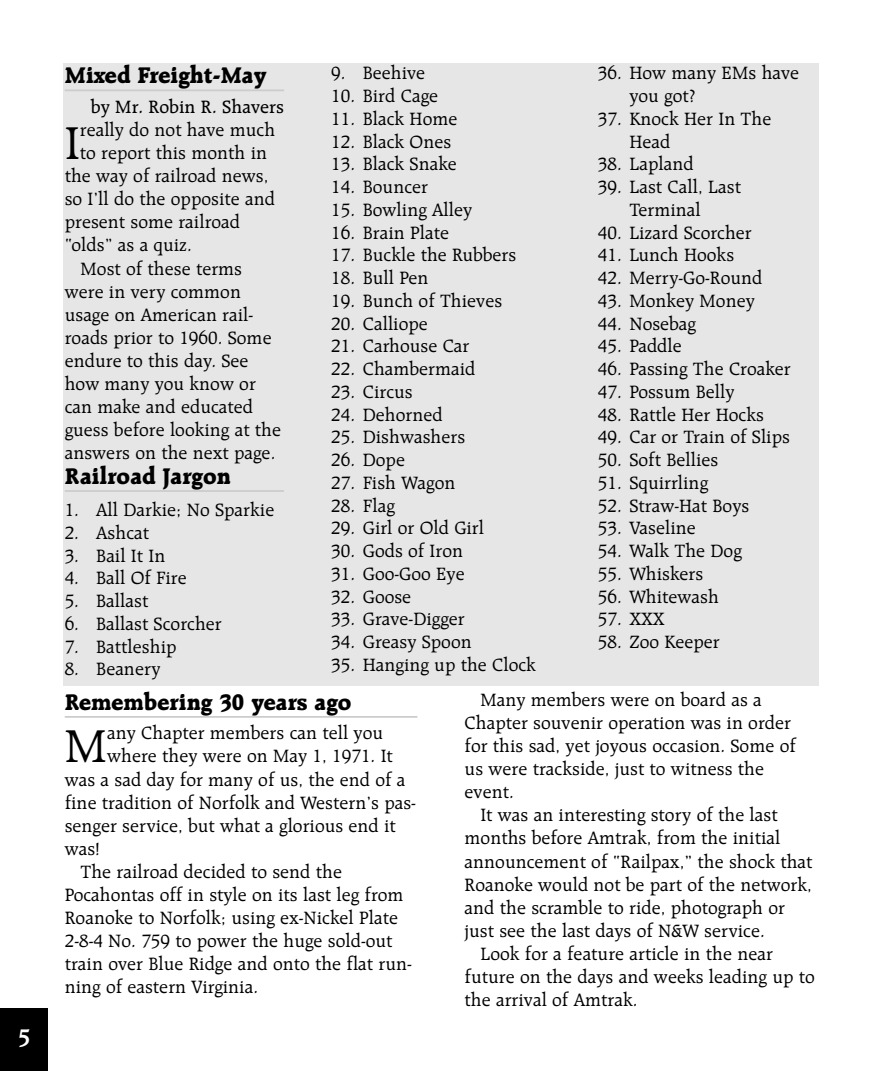
<style>
.page{position:relative;width:882px;height:1071px;background:#fff}
.page>*{position:absolute;margin:0;border:0;box-sizing:border-box;transform-origin:0 0}
.t1{font:49.7px "Raleigh BT";color:#000}
.t2{font:800 24.5px "Raleigh BT";color:#000}
.t3{font:700 24.5px "Raleigh BT";color:#fff}
.t4{font:19.25px/23.1px "Raleigh BT";color:#000}
.t5{font:500 19.25px "Raleigh BT";color:#000}
</style>
<div class="page">
<div style="left:0;top:1008px;width:47px;height:63px;background:#000"></div>
<div style="left:63px;top:63px;width:756px;height:622px;background:#e6e6e6"></div>
<hr style="left:65px;top:90px;width:219px;height:1px;background:#ccc">
<hr style="left:65px;top:490px;width:219px;height:2px;background:#ccc">
<hr style="left:65px;top:716px;width:352px;height:2px;background:#ccc">
<p class="t3" style="left:18px;top:1027px;width:14px">5</p>
<p class="t2" style="left:65px;top:65px;width:203px">Mixed Freight-May</p>
<p class="t5" style="left:91px;top:98px;width:195px">by Mr. Robin R. Shavers</p>
<h1 class="t1" style="left:65px;top:122px;width:17px">I</h1>
<p class="t4" style="left:80px;top:119px;width:197px">really do not have much</p>
<p class="t4" style="left:80px;top:142px;width:189px">to report this month in</p>
<p class="t4" style="left:65px;top:166px;width:205px">the way of railroad news,</p>
<p class="t4" style="left:65px;top:189px;width:212px">so I’ll do the opposite and</p>
<p class="t4" style="left:65px;top:212px;width:177px">present some railroad</p>
<p class="t4" style="left:65px;top:235px;width:129px">“olds” as a quiz.</p>
<p class="t4" style="left:80px;top:258px;width:163px">Most of these terms</p>
<p class="t4" style="left:65px;top:281px;width:178px">were in very common</p>
<p class="t4" style="left:65px;top:304px;width:190px">usage on American rail-</p>
<p class="t4" style="left:65px;top:327px;width:208px">roads prior to 1960. Some</p>
<p class="t4" style="left:65px;top:350px;width:185px">endure to this day. See</p>
<p class="t4" style="left:65px;top:373px;width:193px">how many you know or</p>
<p class="t4" style="left:65px;top:397px;width:190px">can make and educated</p>
<p class="t4" style="left:65px;top:420px;width:218px">guess before looking at the</p>
<p class="t4" style="left:65px;top:443px;width:212px">answers on the next page.</p>
<p class="t2" style="left:65px;top:465px;width:168px">Railroad Jargon</p>
<p class="t4" style="left:65px;top:499px;width:211px">1. All Darkie; No Sparkie</p>
<p class="t4" style="left:65px;top:522px;width:86px">2. Ashcat</p>
<p class="t4" style="left:65px;top:545px;width:102px">3. Bail It In</p>
<p class="t4" style="left:65px;top:568px;width:123px">4. Ball Of Fire</p>
<p class="t4" style="left:65px;top:590px;width:85px">5. Ballast</p>
<p class="t4" style="left:65px;top:613px;width:159px">6. Ballast Scorcher</p>
<p class="t4" style="left:65px;top:636px;width:113px">7. Battleship</p>
<p class="t4" style="left:65px;top:659px;width:97px">8. Beanery</p>
<p class="t4" style="left:331px;top:63px;width:95px">9. Beehive</p>
<p class="t4" style="left:331px;top:85px;width:108px">10. Bird Cage</p>
<p class="t4" style="left:331px;top:108px;width:128px">11. Black Home</p>
<p class="t4" style="left:331px;top:131px;width:121px">12. Black Ones</p>
<p class="t4" style="left:331px;top:154px;width:127px">13. Black Snake</p>
<p class="t4" style="left:331px;top:176px;width:98px">14. Bouncer</p>
<p class="t4" style="left:331px;top:199px;width:142px">15. Bowling Alley</p>
<p class="t4" style="left:331px;top:222px;width:119px">16. Brain Plate</p>
<p class="t4" style="left:331px;top:245px;width:186px">17. Buckle the Rubbers</p>
<p class="t4" style="left:331px;top:267px;width:99px">18. Bull Pen</p>
<p class="t4" style="left:331px;top:290px;width:172px">19. Bunch of Thieves</p>
<p class="t4" style="left:331px;top:313px;width:98px">20. Calliope</p>
<p class="t4" style="left:331px;top:336px;width:140px">21. Carhouse Car</p>
<p class="t4" style="left:331px;top:358px;width:146px">22. Chambermaid</p>
<p class="t4" style="left:331px;top:381px;width:83px">23. Circus</p>
<p class="t4" style="left:331px;top:404px;width:113px">24. Dehorned</p>
<p class="t4" style="left:331px;top:427px;width:135px">25. Dishwashers</p>
<p class="t4" style="left:331px;top:449px;width:75px">26. Dope</p>
<p class="t4" style="left:331px;top:472px;width:126px">27. Fish Wagon</p>
<p class="t4" style="left:331px;top:495px;width:65px">28. Flag</p>
<p class="t4" style="left:331px;top:518px;width:154px">29. Girl or Old Girl</p>
<p class="t4" style="left:331px;top:540px;width:133px">30. Gods of Iron</p>
<p class="t4" style="left:331px;top:563px;width:135px">31. Goo-Goo Eye</p>
<p class="t4" style="left:331px;top:586px;width:81px">32. Goose</p>
<p class="t4" style="left:331px;top:609px;width:135px">33. Grave-Digger</p>
<p class="t4" style="left:331px;top:631px;width:142px">34. Greasy Spoon</p>
<p class="t4" style="left:331px;top:654px;width:206px">35. Hanging up the Clock</p>
<p class="t4" style="left:629px;top:63px;width:171px;text-indent:-31px">36. How many EMs have you got?</p>
<p class="t4" style="left:629px;top:108px;width:144px;text-indent:-31px">37. Knock Her In The<br>Head</p>
<p class="t4" style="left:598px;top:154px;width:97px">38. Lapland</p>
<p class="t4" style="left:598px;top:177px;width:145px;text-align:center">39. Last Call, Last<br>Terminal</p>
<p class="t4" style="left:598px;top:222px;width:155px">40. Lizard Scorcher</p>
<p class="t4" style="left:598px;top:245px;width:138px">41. Lunch Hooks</p>
<p class="t4" style="left:598px;top:267px;width:166px">42. Merry-Go-Round</p>
<p class="t4" style="left:598px;top:290px;width:158px">43. Monkey Money</p>
<p class="t4" style="left:598px;top:313px;width:100px">44. Nosebag</p>
<p class="t4" style="left:598px;top:336px;width:85px">45. Paddle</p>
<p class="t4" style="left:598px;top:358px;width:194px">46. Passing The Croaker</p>
<p class="t4" style="left:598px;top:381px;width:138px">47. Possum Belly</p>
<p class="t4" style="left:598px;top:404px;width:168px">48. Rattle Her Hocks</p>
<p class="t4" style="left:598px;top:427px;width:194px">49. Car or Train of Slips</p>
<p class="t4" style="left:598px;top:449px;width:122px">50. Soft Bellies</p>
<p class="t4" style="left:598px;top:472px;width:112px">51. Squirrling</p>
<p class="t4" style="left:598px;top:495px;width:153px">52. Straw-Hat Boys</p>
<p class="t4" style="left:598px;top:518px;width:99px">53. Vaseline</p>
<p class="t4" style="left:598px;top:540px;width:145px">54. Walk The Dog</p>
<p class="t4" style="left:598px;top:563px;width:107px">55. Whiskers</p>
<p class="t4" style="left:598px;top:586px;width:123px">56. Whitewash</p>
<p class="t4" style="left:598px;top:609px;width:68px">57. XXX</p>
<p class="t4" style="left:598px;top:631px;width:123px">58. Zoo Keeper</p>
<p class="t2" style="left:65px;top:691px;width:288px">Remembering 30 years ago</p>
<h1 class="t1" style="left:65px;top:725px;width:44px">M</h1>
<p class="t4" style="left:107px;top:723px;width:277px">any Chapter members can tell you</p>
<p class="t4" style="left:107px;top:746px;width:287px">where they were on May 1, 1971. It</p>
<p class="t4" style="left:65px;top:769px;width:342px">was a sad day for many of us, the end of a</p>
<p class="t4" style="left:65px;top:792px;width:353px">fine tradition of Norfolk and Western’s pas-</p>
<p class="t4" style="left:65px;top:815px;width:333px">senger service, but what a glorious end it</p>
<p class="t4" style="left:65px;top:838px;width:37px">was!</p>
<p class="t4" style="left:81px;top:861px;width:263px">The railroad decided to send the</p>
<p class="t4" style="left:65px;top:884px;width:340px">Pocahontas off in style on its last leg from</p>
<p class="t4" style="left:65px;top:908px;width:335px">Roanoke to Norfolk; using ex-Nickel Plate</p>
<p class="t4" style="left:65px;top:931px;width:329px">2-8-4 No. 759 to power the huge sold-out</p>
<p class="t4" style="left:65px;top:954px;width:349px">train over Blue Ridge and onto the flat run-</p>
<p class="t4" style="left:65px;top:977px;width:195px">ning of eastern Virginia.</p>
<p class="t4" style="left:465px;top:689px;width:333px;text-indent:16px">Many members were on board as a<br>Chapter souvenir operation was in order for this sad, yet joyous occasion. Some of us were trackside, just to witness the event.</p>
<p class="t4" style="left:480px;top:805px;width:299px">It was an interesting story of the last</p>
<p class="t4" style="left:465px;top:828px;width:317px">months before Amtrak, from the initial</p>
<p class="t4" style="left:465px;top:851px;width:350px">announcement of “Railpax,” the shock that</p>
<p class="t4" style="left:465px;top:874px;width:349px">Roanoke would not be part of the network,</p>
<p class="t4" style="left:465px;top:897px;width:322px">and the scramble to ride, photograph or</p>
<p class="t4" style="left:465px;top:920px;width:302px">just see the last days of N&amp;W service.</p>
<p class="t4" style="left:480px;top:943px;width:294px">Look for a feature article in the near</p>
<p class="t4" style="left:465px;top:966px;width:352px">future on the days and weeks leading up to</p>
<p class="t4" style="left:465px;top:990px;width:174px">the arrival of Amtrak.</p>
</div>
